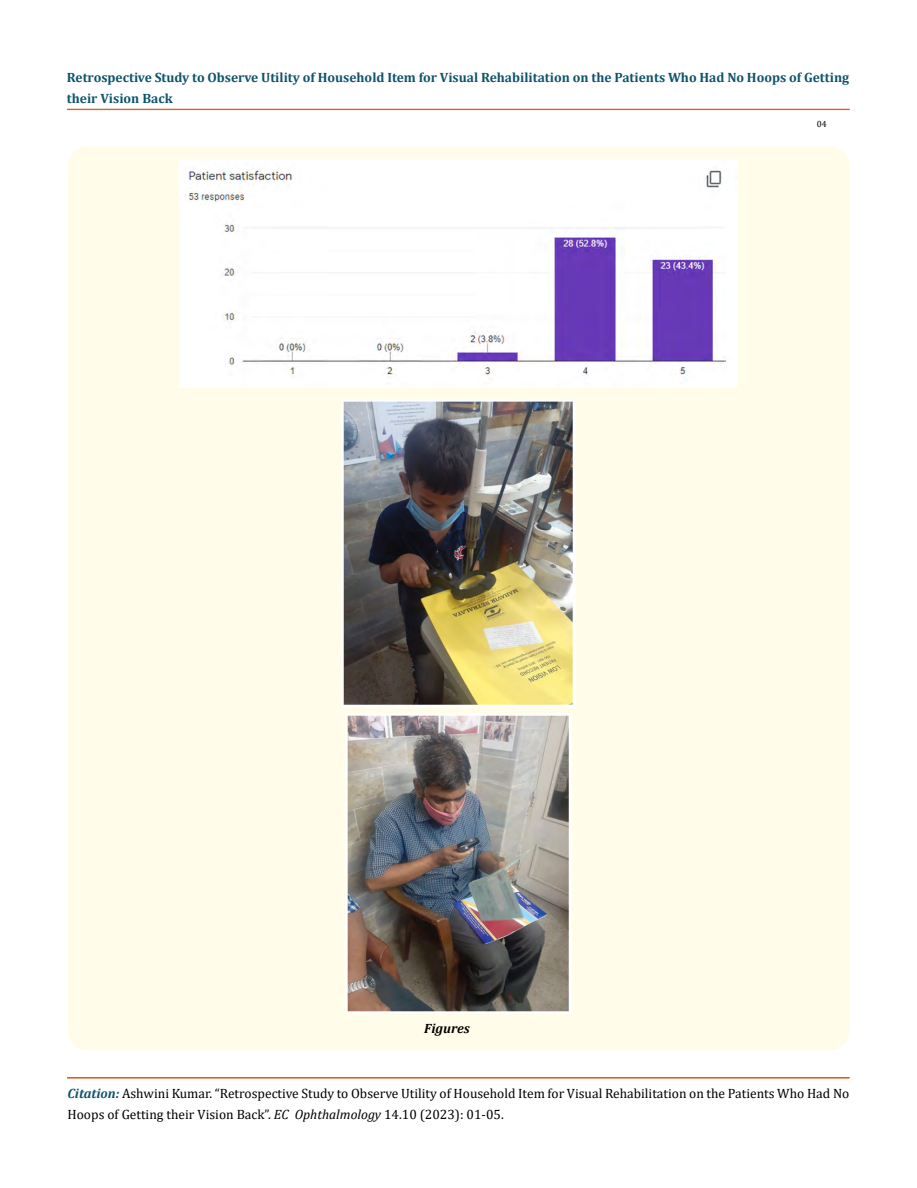
<style>
.page{position:relative;width:917px;height:1188px;background:#fff}
.page>*{position:absolute;margin:0;border:0;box-sizing:border-box;transform-origin:0 0}
.t1{font:13.5px/21px "Cambria";color:#000}
.t2{font:700 13.5px/21px "Cambria";color:#0e546a}
.t3{font:italic 700 13.5px "Cambria";color:#000}
.t4{font:9px "Cambria";color:#000}
.s1{font-weight:700;font-style:italic;color:#0e546a}
.s2{font-style:italic}
</style>
<div class="page">
<div style="left:67px;top:109px;width:782px;height:1px;border:1px solid #e05d1a"></div>
<div style="left:68px;top:147px;width:781px;height:903px;background:#fffde9;border-radius:19px"></div>
<img style="left:180px;top:160px;width:557px;height:228px">
<img style="left:342px;top:400px;width:233px;height:307px">
<img style="left:345px;top:714px;width:226px;height:299px">
<p class="t2" style="left:67px;top:66px;width:783px">Retrospective Study to Observe Utility of Household Item for Visual Rehabilitation on the Patients Who Had No Hoops of Getting their Vision Back</p>
<p class="t4" style="left:816px;top:118px;width:11px">04</p>
<p class="t3" style="left:424px;top:1019px;width:47px">Figures</p>
<p class="t1" style="left:68px;top:1083px;width:783px"><span class="s1">Citation:</span> Ashwini Kumar. “Retrospective Study to Observe Utility of Household Item for Visual Rehabilitation on the Patients Who Had No<br>Hoops of Getting their Vision Back”. <span class="s2">EC Ophthalmology</span> 14.10 (2023): 01-05.</p>
</div>
